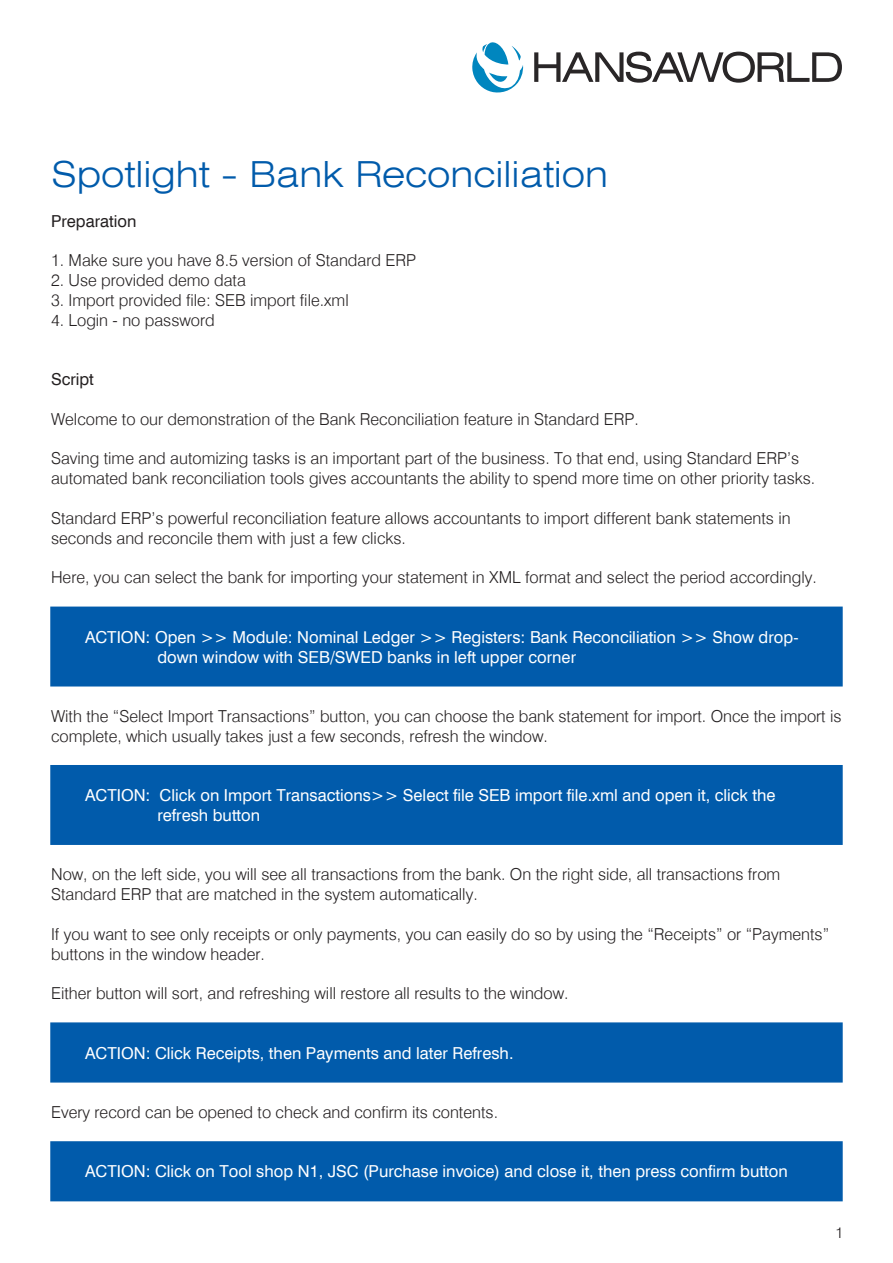
<style>
.page{position:relative;width:893px;height:1263px;background:#fff}
.page>*{position:absolute;margin:0;border:0;box-sizing:border-box;transform-origin:0 0}
.t1{font:36px "Swiss Delux Light Extended";color:#015bab}
.t2{font:300 16.5px/19.8px "Swiss Delux";color:#231f20}
.t3{font:16.5px/19.8px "Swiss Delux Roman";color:#fff}
.t4{font:16.5px "Swiss Delux Roman";color:#231f20}
.t5{font:300 15px "Swiss Delux";color:#231f20}
.s1{font-family:"Swiss Delux Roman";font-weight:400;color:#fff}
</style>
<div class="page">
<svg style="left:472px;top:42px;width:52px;height:51px"></svg>
<svg style="left:534px;top:52px;width:308px;height:31px"></svg>
<div style="left:50px;top:606px;width:793px;height:80px;background:#015bab;border:2px solid #015bab"></div>
<div style="left:50px;top:765px;width:793px;height:80px;background:#015bab;border:2px solid #015bab"></div>
<div style="left:50px;top:1022px;width:793px;height:60px;background:#015bab;border:2px solid #015bab"></div>
<div style="left:50px;top:1141px;width:793px;height:60px;background:#015bab;border:2px solid #015bab"></div>
<h1 class="t1" style="left:51px;top:153px;width:559px">Spotlight - Bank Reconciliation</h1>
<p class="t4" style="left:51px;top:211px;width:87px">Preparation</p>
<p class="t2" style="left:51px;top:251px;width:367px">1. Make sure you have 8.5 version of Standard ERP</p>
<p class="t2" style="left:51px;top:271px;width:196px">2. Use provided demo data</p>
<p class="t2" style="left:51px;top:291px;width:299px">3. Import provided file: SEB import file.xml</p>
<p class="t2" style="left:51px;top:310px;width:165px">4. Login - no password</p>
<p class="t4" style="left:51px;top:369px;width:44px">Script</p>
<p class="t2" style="left:51px;top:409px;width:589px">Welcome to our demonstration of the Bank Reconciliation feature in Standard ERP.</p>
<p class="t2" style="left:51px;top:449px;width:766px">Saving time and automizing tasks is an important part of the business. To that end, using Standard ERP’s automated bank reconciliation tools gives accountants the ability to spend more time on other priority tasks.</p>
<p class="t2" style="left:51px;top:508px;width:741px">Standard ERP’s powerful reconciliation feature allows accountants to import different bank statements in seconds and reconcile them with just a few clicks.</p>
<p class="t2" style="left:51px;top:568px;width:767px">Here, you can select the bank for importing your statement in XML format and select the period accordingly.</p>
<p class="t3" style="left:157px;top:628px;width:643px;text-indent:-72px">ACTION: Open &gt;&gt; Module: Nominal Ledger &gt;&gt; Registers: Bank Reconciliation &gt;&gt; Show drop&shy;down window with SEB/SWED banks in left upper corner</p>
<p class="t2" style="left:51px;top:706px;width:792px">With the “Select Import Transactions” button, you can choose the bank statement for import. Once the import is complete, which usually takes just a few seconds, refresh the window.</p>
<p class="t3" style="left:157px;top:786px;width:620px;text-indent:-72px">ACTION: Click on Import Transactions&gt;&gt; Select file SEB import file.xml and open it, click the refresh button</p>
<p class="t2" style="left:51px;top:865px;width:731px">Now, on the left side, you will see all transactions from the bank. On the right side, all transactions from<br>Standard ERP that are matched in the system automatically.</p>
<p class="t2" style="left:51px;top:924px;width:780px">If you want to see only receipts or only payments, you can easily do so by using the “Receipts” or “Payments” buttons in the window header.</p>
<p class="t2" style="left:51px;top:984px;width:529px">Either button will sort, and refreshing will restore all results to the window.<span class="s1">p</span></p>
<p class="t3" style="left:85px;top:1043px;width:430px">ACTION: Click Receipts, then Payments and later Refresh.</p>
<p class="t2" style="left:51px;top:1102px;width:448px">Every record can be opened to check and confirm its contents.</p>
<p class="t3" style="left:85px;top:1162px;width:704px">ACTION: Click on Tool shop N1, JSC (Purchase invoice) and close it, then press confirm button</p>
<p class="t5" style="left:835px;top:1223px;width:9px">1</p>
</div>
